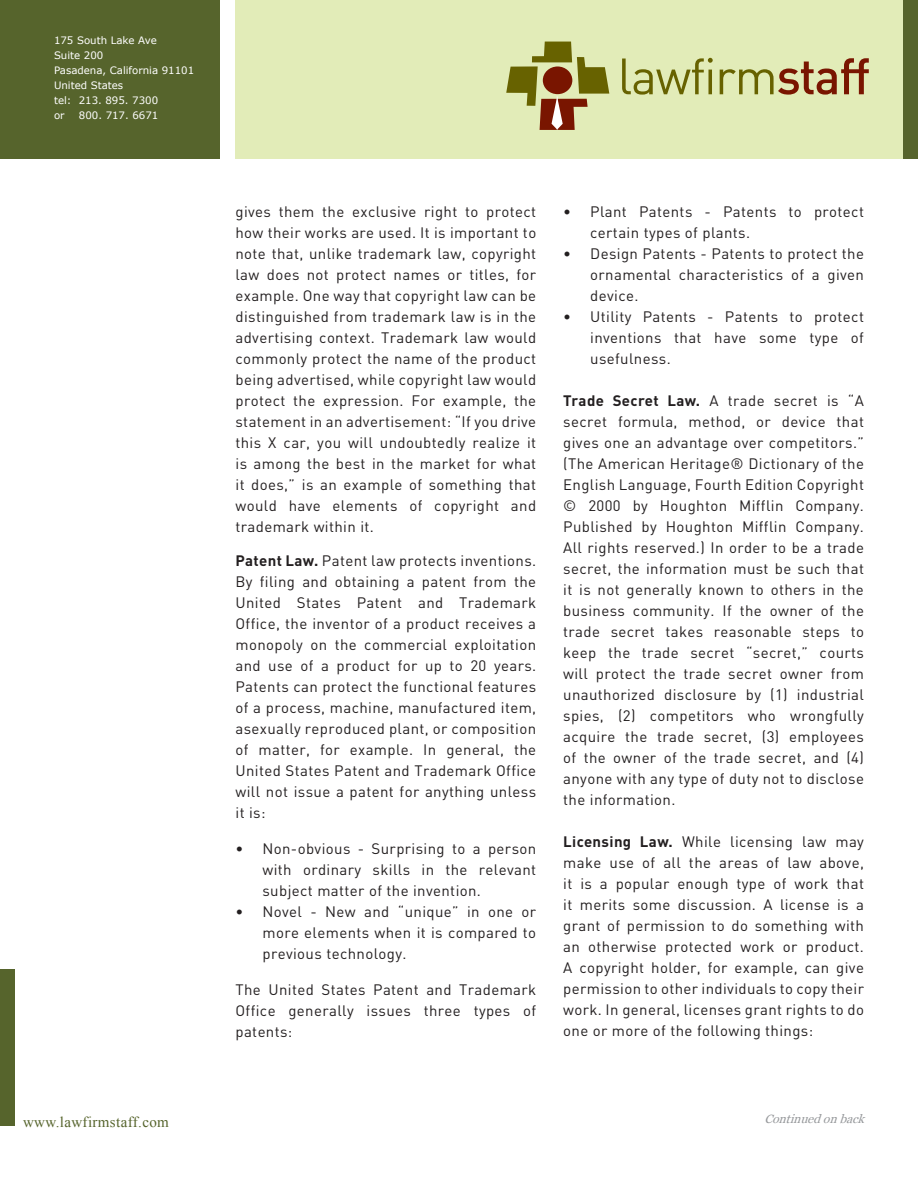
<style>
.page{position:relative;width:918px;height:1188px;background:#fff}
.page>*{position:absolute;margin:0;border:0;box-sizing:border-box;transform-origin:0 0}
.body_text{font:15px/21px "DIN";letter-spacing:.025em;color:#231f20;text-align:justify}
.t1{font:15px "Times New Roman";letter-spacing:.025em;color:#56642c}
.t2{font:italic 12px "Georgia";color:#97999c}
.t3{font:10.2px/15px "Verdana";color:#fff}
.s1{font-weight:700}
</style>
<div class="page">
<div style="left:0;top:0;width:220px;height:159px;background:#56642c"></div>
<div style="left:236px;top:0;width:667px;height:159px;background:#e2ecb8"></div>
<div style="left:903px;top:0;width:15px;height:159px;background:#56642c"></div>
<svg style="left:506px;top:42px;width:103px;height:88px"></svg>
<svg style="left:622px;top:58px;width:91px;height:37px"></svg>
<svg style="left:720px;top:58px;width:149px;height:37px"></svg>
<div style="left:0;top:969px;width:15px;height:157px;background:#56642c"></div>
<p class="t3" style="left:54px;top:32px;width:142px">175 South Lake Ave<br>Suite 200<br>Pasadena, California 91101<br>United States<br>tel: 213. 895. 7300<br>or</p>
<p class="t3" style="left:79px;top:107px;width:81px">800. 717. 6671</p>
<p class="body_text" style="left:236px;top:201px;width:302px">gives them the exclusive right to protect how their works are used. It is important to note that, unlike trademark law, copyright law does not protect names or titles, for example. One way that copyright law can be distinguished from trademark law is in the advertising context. Trademark law would commonly protect the name of the product being advertised, while copyright law would protect the expression. For example, the statement in an advertisement: “If you drive this X car, you will undoubtedly realize it is among the best in the market for what it does,” is an example of something that would have elements of copyright and trademark within it.</p>
<p class="body_text" style="left:236px;top:550px;width:302px"><span class="s1">Patent Law.</span> Patent law protects inventions.<br>By filing and obtaining a patent from the United States Patent and Trademark Office, the inventor of a product receives a monopoly on the commercial exploitation and use of a product for up to 20 years.<br>Patents can protect the functional features of a process, machine, manufactured item, asexually reproduced plant, or composition of matter, for example. In general, the United States Patent and Trademark Office will not issue a patent for anything unless it is:</p>
<p class="body_text" style="left:262px;top:838px;width:275px">Non-obvious - Surprising to a person with ordinary skills in the relevant subject matter of the invention.</p>
<p class="body_text" style="left:262px;top:901px;width:275px">Novel - New and “unique” in one or more elements when it is compared to previous technology.</p>
<p class="body_text" style="left:236px;top:979px;width:302px">The United States Patent and Trademark Office generally issues three types of patents:</p>
<p class="body_text" style="left:236px;top:838px;width:9px">•</p>
<p class="body_text" style="left:236px;top:901px;width:9px">•</p>
<p class="body_text" style="left:590px;top:201px;width:275px">Plant Patents - Patents to protect certain types of plants.</p>
<p class="body_text" style="left:590px;top:243px;width:275px">Design Patents - Patents to protect the ornamental characteristics of a given device.</p>
<p class="body_text" style="left:590px;top:306px;width:275px">Utility Patents - Patents to protect inventions that have some type of usefulness.</p>
<p class="body_text" style="left:563px;top:390px;width:302px"><span class="s1">Trade Secret Law.</span> A trade secret is “A secret formula, method, or device that gives one an advantage over competitors.” (The American Heritage® Dictionary of the English Language, Fourth Edition Copyright © 2000 by Houghton Mifflin Company.<br>Published by Houghton Mifflin Company.<br>All rights reserved.) In order to be a trade secret, the information must be such that it is not generally known to others in the business community. If the owner of the trade secret takes reasonable steps to keep the trade secret “secret,” courts will protect the trade secret owner from unauthorized disclosure by (1) industrial spies, (2) competitors who wrongfully acquire the trade secret, (3) employees of the owner of the trade secret, and (4) anyone with any type of duty not to disclose the information.</p>
<p class="body_text" style="left:563px;top:831px;width:302px"><span class="s1">Licensing Law.</span> While licensing law may make use of all the areas of law above, it is a popular enough type of work that it merits some discussion. A license is a grant of permission to do something with an otherwise protected work or product.<br>A copyright holder, for example, can give permission to other individuals to copy their work. In general, licenses grant rights to do one or more of the following things:</p>
<p class="body_text" style="left:563px;top:201px;width:9px">•</p>
<p class="body_text" style="left:563px;top:243px;width:9px">•</p>
<p class="body_text" style="left:563px;top:306px;width:9px">•</p>
<p class="t1" style="left:23px;top:1111px;width:147px">www.lawfirmstaff.com</p>
<p class="t2" style="left:764px;top:1112px;width:105px">Continuedonback</p>
</div>
